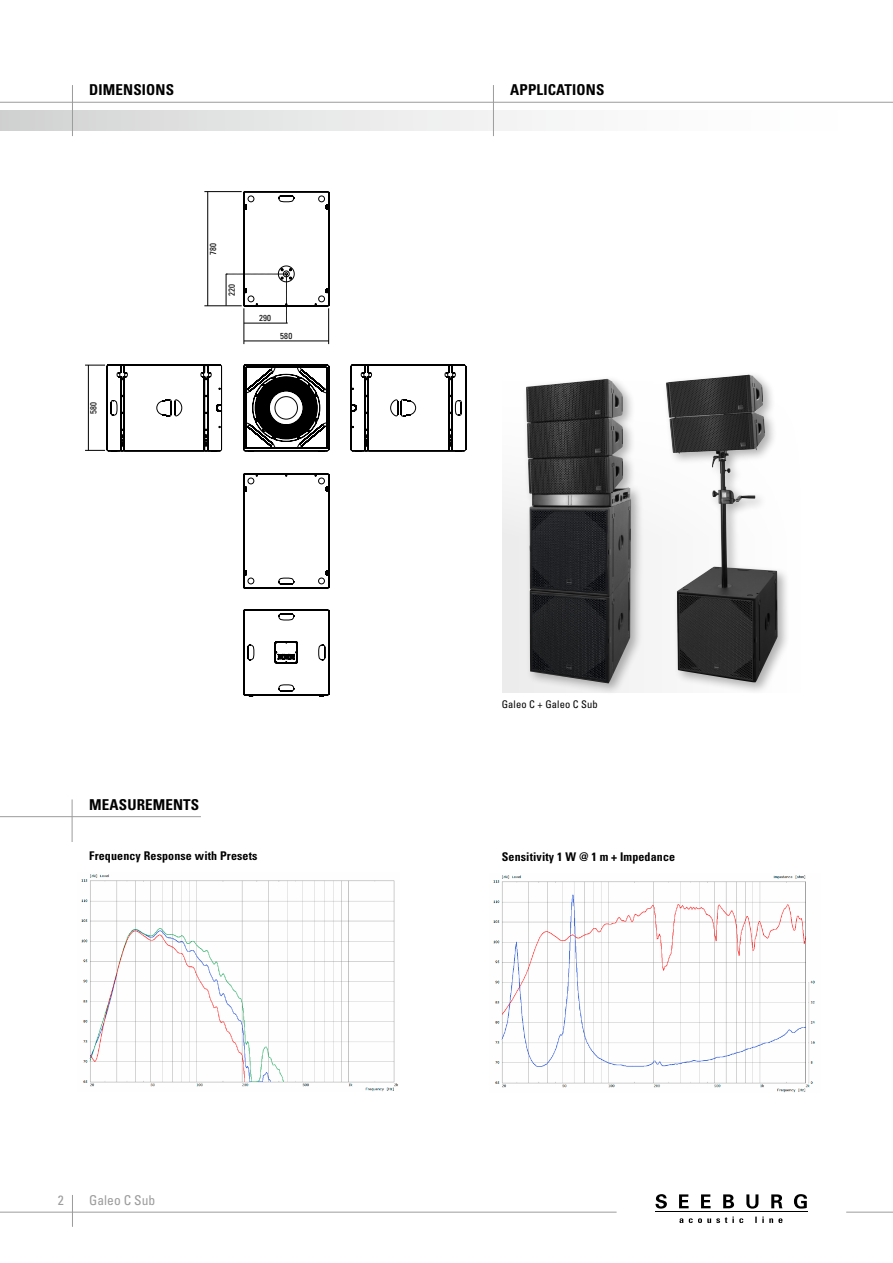
<style>
.page{position:relative;width:893px;height:1263px;background:#fff}
.page>*{position:absolute;margin:0;border:0;box-sizing:border-box;transform-origin:0 0}
.t1{font:700 condensed 15px "Univers";letter-spacing:.01em;color:#000}
.t2{font:condensed 13.5px "Univers";color:#9c9c9d}
.t3{font:700 condensed 12px "Univers";letter-spacing:.01em;color:#000}
.t4{font:condensed 10.5px "Univers";letter-spacing:.01em;color:#000}
.t5{font:condensed 8.7px "Univers";letter-spacing:.02em;color:#000}
</style>
<div class="page">
<div style="left:0;top:111px;width:893px;height:19px;background:linear-gradient(to right,#d5d6d6,#fff)"></div>
<hr style="left:0;top:102px;width:893px;height:1px;background:#9c9c9d">
<hr style="left:72px;top:85px;width:1px;height:51px;background:#9c9c9d">
<hr style="left:493px;top:85px;width:1px;height:51px;background:#9c9c9d">
<hr style="left:0;top:1212px;width:617px;height:1px;background:#9c9c9d">
<hr style="left:846px;top:1212px;width:47px;height:1px;background:#9c9c9d">
<hr style="left:655px;top:1211px;width:152px;height:1px;background:#000">
<svg style="left:679px;top:1216px;width:103px;height:7px"></svg>
<svg style="left:655px;top:1194px;width:12px;height:14px"></svg>
<svg style="left:679px;top:1194px;width:10px;height:14px"></svg>
<svg style="left:701px;top:1194px;width:10px;height:14px"></svg>
<svg style="left:723px;top:1194px;width:11px;height:14px"></svg>
<svg style="left:746px;top:1194px;width:12px;height:14px"></svg>
<svg style="left:771px;top:1194px;width:11px;height:14px"></svg>
<svg style="left:794px;top:1194px;width:13px;height:14px"></svg>
<hr style="left:72px;top:1195px;width:1px;height:32px;background:#9c9c9d">
<div style="left:502px;top:366px;width:299px;height:327px;background:linear-gradient(to bottom,#fefefe,#f0f0f0)"></div>
<div style="left:662px;top:371px;width:128px;height:324px;background:#000;opacity:.3"></div>
<img style="left:666px;top:375px;width:112px;height:307px">
<hr style="left:0;top:816px;width:201px;height:1px;background:#9c9c9d">
<hr style="left:72px;top:799px;width:1px;height:43px;background:#9c9c9d">
<img style="left:81px;top:874px;width:318px;height:217px">
<img style="left:493px;top:875px;width:322px;height:217px">
<hr style="left:204px;top:306px;width:38px;height:1px;background:#000">
<hr style="left:204px;top:191px;width:38px;height:1px;background:#000">
<hr style="left:207px;top:192px;width:1px;height:114px;background:#000">
<hr style="left:328px;top:308px;width:1px;height:36px;background:#000">
<hr style="left:244px;top:341px;width:85px;height:1px;background:#000">
<hr style="left:244px;top:308px;width:1px;height:36px;background:#000">
<svg style="left:226px;top:191px;width:103px;height:133px"></svg>
<svg style="left:85px;top:365px;width:381px;height:224px"></svg>
<svg style="left:243px;top:609px;width:86px;height:87px"></svg>
<div style="left:522px;top:375px;width:122px;height:321px;background:#000;opacity:.3"></div>
<img style="left:526px;top:379px;width:105px;height:304px">
<p class="t1" style="left:89px;top:81px;width:86px">DIMENSIONS</p>
<p class="t1" style="left:510px;top:81px;width:96px">APPLICATIONS</p>
<p class="t5" style="left:88px;top:414px;width:13px;rotate:-90deg">580</p>
<p class="t5" style="left:208px;top:255px;width:13px;rotate:-90deg">780</p>
<p class="t5" style="left:226px;top:296px;width:13px;rotate:-90deg">220</p>
<p class="t5" style="left:259px;top:313px;width:13px">290</p>
<p class="t5" style="left:280px;top:331px;width:13px">580</p>
<p class="t1" style="left:89px;top:795px;width:11px">measurements</p>
<p class="t4" style="left:502px;top:698px;width:98px">Galeo C + Galeo C Sub</p>
<p class="t3" style="left:89px;top:848px;width:170px">Frequency Response with Presets</p>
<p class="t3" style="left:502px;top:849px;width:175px">Sensitivity 1 W @ 1 m + Impedance</p>
<p class="t2" style="left:58px;top:1191px;width:7px">2</p>
<p class="t2" style="left:89px;top:1191px;width:68px">Galeo C Sub</p>
</div>
